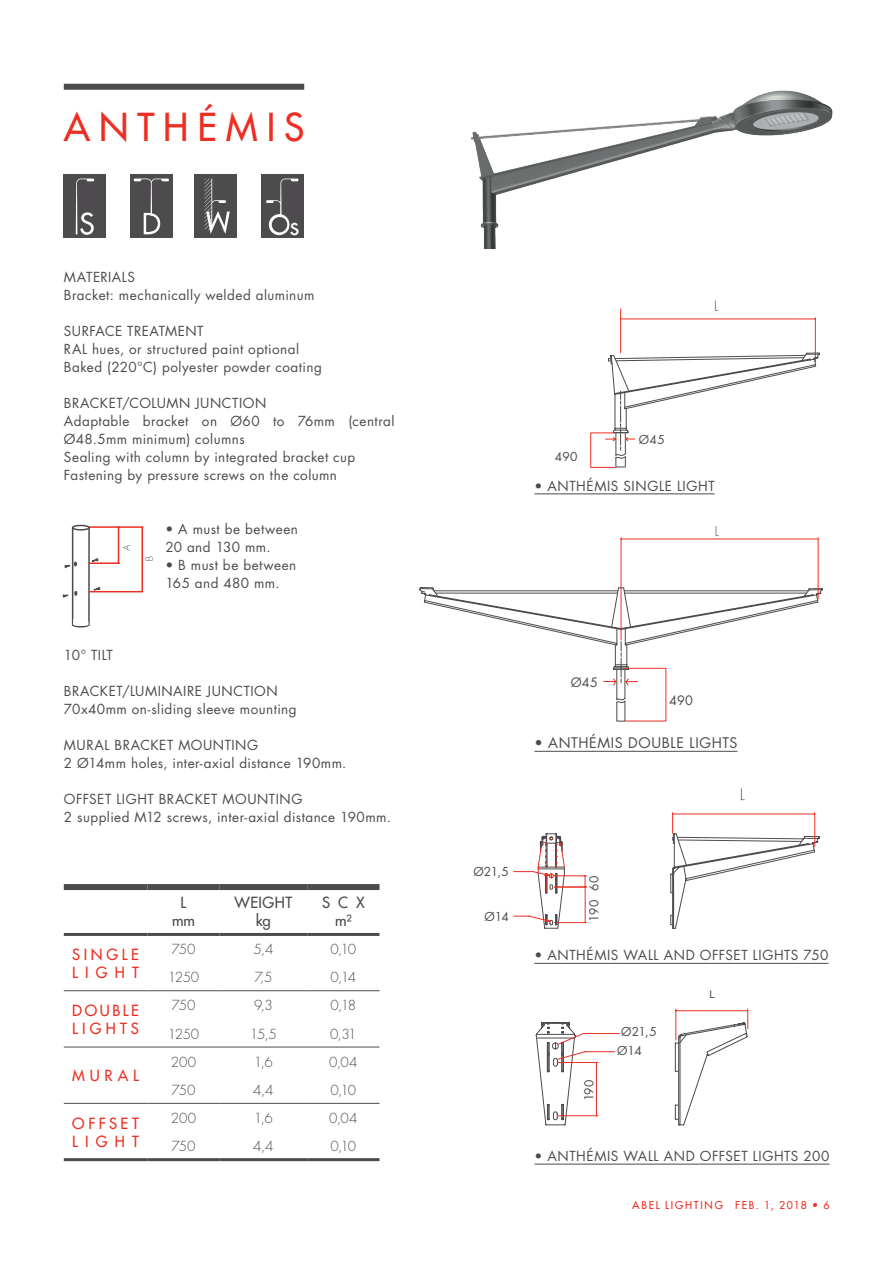
<style>
.page{position:relative;width:893px;height:1263px;background:#fff}
.page>*{position:absolute;margin:0;border:0;box-sizing:border-box;transform-origin:0 0}
.t1{font:500 37.5px "Futura Std";letter-spacing:.24em;color:#ee2e22}
.t2{font:25.5px "Futura Std";color:#fff}
.t3{font:500 15px/18px "Futura Std";letter-spacing:.03em;color:#4d4b4d;text-align:center}
.t4{font:500 15px/18px "Futura Std";letter-spacing:.22em;color:#ee2e22}
.t5{font:500 15px/18px "Futura Std";letter-spacing:.25em;color:#ee2e22}
.t6{font:500 15px/18px "Futura Std";letter-spacing:.245em;color:#ee2e22}
.t7{font:500 15px "Futura Std";letter-spacing:.27em;color:#ee2e22}
.t8{font:14.25px "Futura Std";letter-spacing:.04em;color:#4d4b4d}
.t9{font:13.5px/18px "Futura Std";letter-spacing:.035em;color:#4d4b4d}
.t10{font:300 13.5px "Futura Std";letter-spacing:-.035em;color:#4d4b4d}
.t11{font:12.6px "Futura Std";letter-spacing:.03em;color:#4d4b4d}
.t12{font:12px "Futura Std";letter-spacing:.005em;color:#4d4b4d}
.t13{font:10.65px "Arial";color:#4d4b4d}
.t14{font:500 10.5px "Futura Std";letter-spacing:.16em;color:#ee2e22}
</style>
<div class="page">
<div style="left:64px;top:84px;width:240px;height:6px;background:#4d4b4d"></div>
<hr style="left:147px;top:1158px;width:73px;height:3px;background:#4d4b4d">
<hr style="left:220px;top:1158px;width:87px;height:3px;background:#4d4b4d">
<hr style="left:307px;top:1158px;width:72px;height:3px;background:#4d4b4d">
<hr style="left:64px;top:1158px;width:83px;height:3px;background:#4d4b4d">
<hr style="left:64px;top:990px;width:83px;height:1px;background:#4d4b4d">
<hr style="left:64px;top:1047px;width:83px;height:1px;background:#4d4b4d">
<hr style="left:64px;top:1103px;width:83px;height:1px;background:#4d4b4d">
<hr style="left:147px;top:990px;width:73px;height:1px;background:#4d4b4d">
<hr style="left:220px;top:990px;width:87px;height:1px;background:#4d4b4d">
<hr style="left:307px;top:990px;width:72px;height:1px;background:#4d4b4d">
<hr style="left:147px;top:1047px;width:73px;height:1px;background:#4d4b4d">
<hr style="left:220px;top:1047px;width:87px;height:1px;background:#4d4b4d">
<hr style="left:307px;top:1047px;width:72px;height:1px;background:#4d4b4d">
<hr style="left:147px;top:1103px;width:73px;height:1px;background:#4d4b4d">
<hr style="left:220px;top:1103px;width:87px;height:1px;background:#4d4b4d">
<hr style="left:307px;top:1103px;width:72px;height:1px;background:#4d4b4d">
<div style="left:64px;top:884px;width:83px;height:6px;background:#4d4b4d"></div>
<div style="left:147px;top:884px;width:73px;height:6px;background:#4d4b4d"></div>
<div style="left:220px;top:884px;width:87px;height:6px;background:#4d4b4d"></div>
<div style="left:307px;top:884px;width:72px;height:6px;background:#4d4b4d"></div>
<hr style="left:64px;top:933px;width:83px;height:3px;background:#4d4b4d">
<hr style="left:147px;top:933px;width:73px;height:3px;background:#4d4b4d">
<hr style="left:220px;top:933px;width:87px;height:3px;background:#4d4b4d">
<hr style="left:307px;top:933px;width:72px;height:3px;background:#4d4b4d">
<img style="left:471px;top:90px;width:362px;height:158px">
<hr style="left:89px;top:526px;width:54px;height:2px;background:#ee2e22">
<hr style="left:89px;top:562px;width:31px;height:2px;background:#ee2e22">
<hr style="left:89px;top:591px;width:54px;height:1px;background:#ee2e22">
<hr style="left:142px;top:527px;width:1px;height:65px;background:#ee2e22">
<hr style="left:118px;top:527px;width:1px;height:36px;background:#ee2e22">
<svg style="left:123px;top:545px;width:7px;height:6px"></svg>
<svg style="left:145px;top:556px;width:8px;height:4px"></svg>
<div style="left:72px;top:525px;width:18px;height:6px;border:2px solid #4d4b4d;border-radius:50%"></div>
<svg style="left:63px;top:526px;width:37px;height:101px"></svg>
<div style="left:63px;top:175px;width:43px;height:63px;background:#4d4b4d"></div>
<svg style="left:76px;top:179px;width:18px;height:56px"></svg>
<div style="left:130px;top:175px;width:43px;height:63px;background:#4d4b4d"></div>
<svg style="left:134px;top:179px;width:35px;height:55px"></svg>
<hr style="left:621px;top:538px;width:1px;height:102px;background:#ee2e22">
<hr style="left:621px;top:539px;width:197px;height:1px;background:#ee2e22">
<hr style="left:818px;top:538px;width:1px;height:61px;background:#ee2e22">
<hr style="left:534px;top:751px;width:203px;height:1px;background:#4d4b4d">
<hr style="left:815px;top:318px;width:1px;height:44px;background:#ee2e22">
<hr style="left:621px;top:319px;width:194px;height:1px;background:#ee2e22">
<svg style="left:715px;top:301px;width:3px;height:10px"></svg>
<hr style="left:534px;top:493px;width:181px;height:1px;background:#4d4b4d">
<svg style="left:513px;top:812px;width:307px;height:117px"></svg>
<hr style="left:673px;top:814px;width:142px;height:1px;background:#ee2e22">
<svg style="left:741px;top:788px;width:4px;height:12px"></svg>
<svg style="left:535px;top:1009px;width:213px;height:117px"></svg>
<hr style="left:596px;top:1062px;width:1px;height:54px;background:#ee2e22">
<hr style="left:558px;top:1062px;width:40px;height:1px;background:#ee2e22">
<hr style="left:558px;top:1115px;width:40px;height:1px;background:#ee2e22">
<hr style="left:534px;top:1164px;width:295px;height:1px;background:#4d4b4d">
<hr style="left:534px;top:963px;width:294px;height:1px;background:#4d4b4d">
<hr style="left:620px;top:309px;width:1px;height:44px;background:#ee2e22">
<svg style="left:590px;top:352px;width:230px;height:116px"></svg>
<svg style="left:419px;top:587px;width:404px;height:135px"></svg>
<svg style="left:716px;top:526px;width:3px;height:10px"></svg>
<div style="left:261px;top:175px;width:43px;height:63px;background:#4d4b4d"></div>
<svg style="left:266px;top:179px;width:32px;height:56px"></svg>
<div style="left:194px;top:175px;width:43px;height:63px;background:#4d4b4d"></div>
<svg style="left:205px;top:179px;width:25px;height:55px"></svg>
<h1 class="t1" style="left:64px;top:103px;width:242px">ANTHÉMIS</h1>
<h2 class="t2" style="left:289px;top:209px;width:12px">s</h2>
<p class="t9" style="left:64px;top:268px;width:252px">MATERIALS<br>Bracket: mechanically welded aluminum</p>
<p class="t9" style="left:64px;top:322px;width:259px">SURFACE TREATMENT<br>RAL hues, or structured paint optional<br>Baked (220°C) polyester powder coating</p>
<p class="t9" style="left:64px;top:394px;width:332px">BRACKET/COLUMN JUNCTION<br>Adaptable bracket on Ø60 to 76mm (central Ø48.5mm minimum) columns<br>Sealing with column by integrated bracket cup Fastening by pressure screws on the column</p>
<p class="t9" style="left:165px;top:520px;width:134px">• A must be between<br>20 and 130 mm.</p>
<p class="t9" style="left:165px;top:556px;width:132px">• B must be between<br>165 and 480 mm.</p>
<p class="t9" style="left:64px;top:646px;width:50px">10° TILT</p>
<p class="t9" style="left:64px;top:682px;width:234px">BRACKET/LUMINAIRE JUNCTION<br>70x40mm on-sliding sleeve mounting</p>
<p class="t9" style="left:64px;top:736px;width:284px">MURAL BRACKET MOUNTING<br>2 Ø14mm holes, inter-axial distance 190mm.</p>
<p class="t9" style="left:64px;top:790px;width:328px">OFFSET LIGHT BRACKET MOUNTING<br>2 supplied M12 screws, inter-axial distance 190mm.</p>
<p class="t3" style="left:172px;top:893px;width:24px">L mm</p>
<p class="t3" style="left:235px;top:893px;width:59px">WEIGHT kg</p>
<p class="t3" style="left:322px;top:893px;width:44px">SCX m²</p>
<p class="t5" style="left:72px;top:945px;width:68px">SINGLE<br>LIGHT</p>
<p class="t10" style="left:172px;top:941px;width:25px">750</p>
<p class="t10" style="left:253px;top:941px;width:21px">5,4</p>
<p class="t10" style="left:330px;top:941px;width:27px">0,10</p>
<p class="t10" style="left:168px;top:969px;width:33px">1250</p>
<p class="t10" style="left:254px;top:969px;width:19px">7,5</p>
<p class="t10" style="left:330px;top:969px;width:27px">0,14</p>
<p class="t4" style="left:72px;top:1002px;width:68px">DOUBLE<br>LIGHTS</p>
<p class="t10" style="left:172px;top:997px;width:25px">750</p>
<p class="t10" style="left:254px;top:997px;width:20px">9,3</p>
<p class="t10" style="left:331px;top:997px;width:27px">0,18</p>
<p class="t10" style="left:168px;top:1025px;width:33px">1250</p>
<p class="t10" style="left:250px;top:1025px;width:29px">15,5</p>
<p class="t10" style="left:330px;top:1025px;width:28px">0,31</p>
<p class="t7" style="left:72px;top:1066px;width:68px">MURAL</p>
<p class="t10" style="left:171px;top:1053px;width:27px">200</p>
<p class="t10" style="left:254px;top:1053px;width:21px">1,6</p>
<p class="t10" style="left:329px;top:1053px;width:30px">0,04</p>
<p class="t10" style="left:172px;top:1082px;width:25px">750</p>
<p class="t10" style="left:253px;top:1082px;width:22px">4,4</p>
<p class="t10" style="left:330px;top:1082px;width:27px">0,10</p>
<p class="t6" style="left:72px;top:1114px;width:68px">OFFSET<br>LIGHT</p>
<p class="t10" style="left:171px;top:1110px;width:27px">200</p>
<p class="t10" style="left:254px;top:1110px;width:21px">1,6</p>
<p class="t10" style="left:329px;top:1110px;width:30px">0,04</p>
<p class="t10" style="left:172px;top:1138px;width:25px">750</p>
<p class="t10" style="left:253px;top:1138px;width:22px">4,4</p>
<p class="t10" style="left:330px;top:1138px;width:27px">0,10</p>
<p class="t12" style="left:555px;top:449px;width:24px">490</p>
<p class="t12" style="left:639px;top:432px;width:28px">Ø45</p>
<p class="t9" style="left:534px;top:477px;width:182px">• ANTHÉMIS SINGLE LIGHT</p>
<p class="t11" style="left:571px;top:674px;width:29px">Ø45</p>
<p class="t11" style="left:669px;top:692px;width:25px">490</p>
<p class="t8" style="left:534px;top:734px;width:204px">• ANTHÉMIS DOUBLE LIGHTS</p>
<p class="t12" style="left:473px;top:863px;width:37px">Ø21,5</p>
<p class="t12" style="left:485px;top:908px;width:26px">Ø14</p>
<p class="t12" style="left:586px;top:891px;width:17px;rotate:-90deg">60</p>
<p class="t12" style="left:586px;top:922px;width:24px;rotate:-90deg">190</p>
<p class="t9" style="left:534px;top:946px;width:295px">• ANTHÉMIS WALL AND OFFSET LIGHTS 750</p>
<p class="t12" style="left:581px;top:1101px;width:24px;rotate:-90deg">190</p>
<p class="t12" style="left:621px;top:1024px;width:37px">Ø21,5</p>
<p class="t12" style="left:617px;top:1043px;width:26px">Ø14</p>
<p class="t13" style="left:709px;top:987px;width:7px">L</p>
<p class="t9" style="left:534px;top:1147px;width:297px">• ANTHÉMIS WALL AND OFFSET LIGHTS 200</p>
<p class="t14" style="left:632px;top:1198px;width:199px">ABEL LIGHTING FEB. 1, 2018 • 6</p>
</div>
